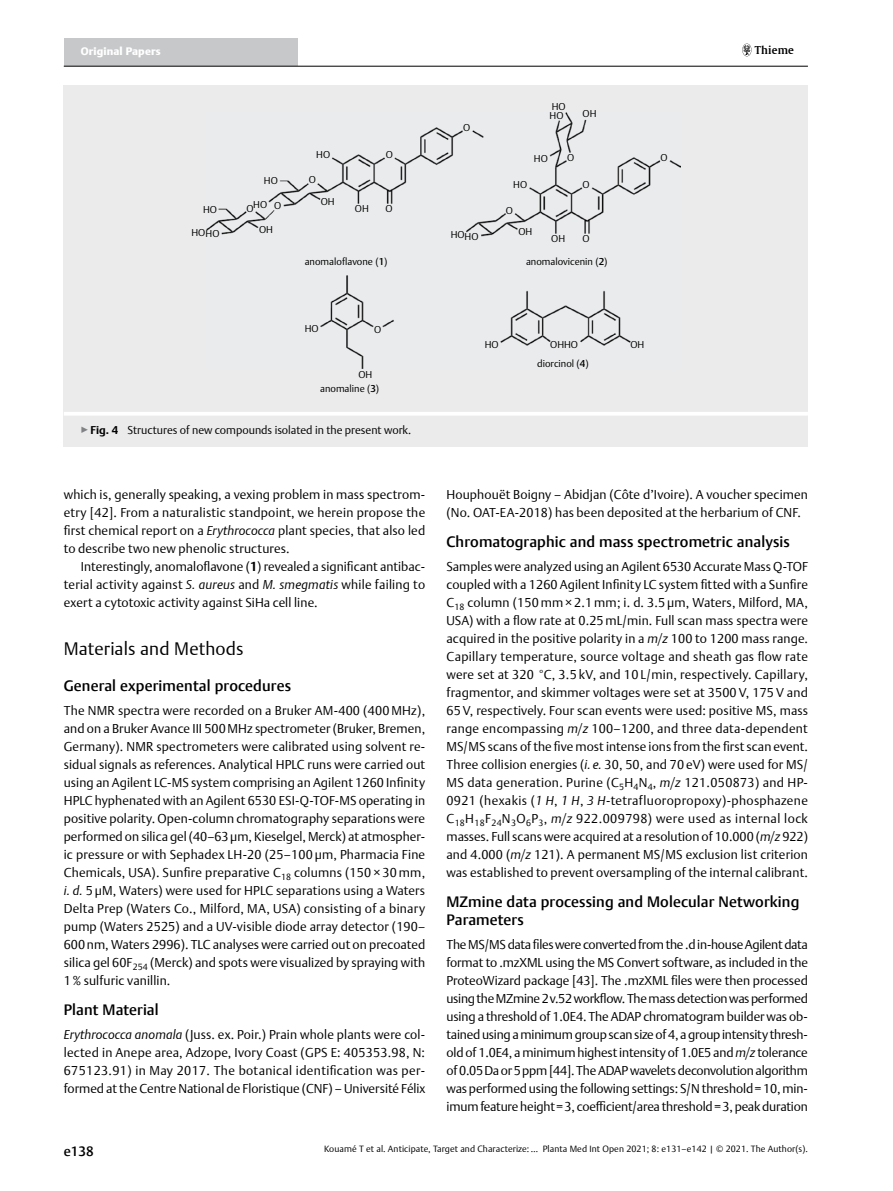
<style>
.page{position:relative;width:893px;height:1191px;background:#fff}
.page>*{position:absolute;margin:0;border:0;box-sizing:border-box;transform-origin:0 0}
.t1{font:300 18px "Thieme Argo 2011";letter-spacing:.01em;color:#000}
.t2{font:500 15px/18px "Thieme Argo 2011";letter-spacing:.01em;color:#000}
.t3{font:500 13.5px "Thieme Argo 2011";color:#000}
.t4{font:300 12.75px/18px "Thieme Argo 2011";letter-spacing:.01em;color:#000;text-align:justify}
.t5{font:300 11.25px "Thieme Argo 2011";color:#000}
.t6{font:900 10.8px "Thieme Argo 2011";letter-spacing:.01em;color:#fff}
.t7{font:600 10.8px "Thieme Gulliver 2011";letter-spacing:.01em;color:#000}
.t8{font:300 9.9px "Thieme Argo 2011";color:#000}
.t9{font:300 9px "Thieme Argo 2011";letter-spacing:.01em;color:#000}
.s1{font-weight:500}
.s2{color:#808285}
.s3{font-weight:700}
.s4{font-style:italic}
</style>
<div class="page">
<div style="left:64px;top:38px;width:234px;height:28px;background:#c7c8ca"></div>
<hr style="left:64px;top:66px;width:744px;height:1px;background:#000">
<svg style="left:742px;top:44px;width:9px;height:12px"></svg>
<div style="left:64px;top:85px;width:744px;height:327px;background:#ebebec"></div>
<img style="left:207px;top:112px;width:473px;height:257px">
<div style="left:64px;top:412px;width:744px;height:34px;background:#ebebec"></div>
<hr style="left:64px;top:412px;width:744px;height:3px;background:#fff">
<p class="t6" style="left:81px;top:44px;width:82px">Original Papers</p>
<p class="t7" style="left:755px;top:42px;width:40px">Thieme</p>
<p class="t8" style="left:203px;top:203px;width:15px">HO</p>
<p class="t8" style="left:191px;top:227px;width:30px">HOHO</p>
<p class="t8" style="left:552px;top:100px;width:15px">HO</p>
<p class="t8" style="left:550px;top:108px;width:15px">HO</p>
<p class="t8" style="left:583px;top:107px;width:15px">OH</p>
<p class="t8" style="left:463px;top:121px;width:9px">O</p>
<p class="t8" style="left:316px;top:148px;width:15px">HO</p>
<p class="t8" style="left:386px;top:148px;width:9px">O</p>
<p class="t8" style="left:534px;top:152px;width:15px">HO</p>
<p class="t8" style="left:567px;top:151px;width:9px">O</p>
<p class="t8" style="left:264px;top:174px;width:15px">HO</p>
<p class="t8" style="left:309px;top:173px;width:9px">O</p>
<p class="t8" style="left:513px;top:178px;width:15px">HO</p>
<p class="t8" style="left:582px;top:178px;width:9px">O</p>
<p class="t8" style="left:253px;top:198px;width:15px">HO</p>
<p class="t8" style="left:247px;top:202px;width:9px">O</p>
<p class="t8" style="left:274px;top:199px;width:9px">O</p>
<p class="t8" style="left:321px;top:195px;width:15px">OH</p>
<p class="t8" style="left:355px;top:202px;width:15px">OH</p>
<p class="t8" style="left:386px;top:202px;width:9px">O</p>
<p class="t8" style="left:506px;top:203px;width:9px">O</p>
<p class="t8" style="left:259px;top:222px;width:15px">OH</p>
<p class="t8" style="left:451px;top:228px;width:15px">HO</p>
<p class="t8" style="left:465px;top:229px;width:15px">HO</p>
<p class="t8" style="left:518px;top:225px;width:15px">OH</p>
<p class="t8" style="left:551px;top:232px;width:15px">OH</p>
<p class="t8" style="left:582px;top:232px;width:9px">O</p>
<p class="t8" style="left:305px;top:255px;width:84px">anomaloflavone (<span class="s1">1</span>)</p>
<p class="t8" style="left:526px;top:255px;width:83px">anomalovicenin (<span class="s1">2</span>)</p>
<p class="t8" style="left:305px;top:322px;width:15px">HO</p>
<p class="t8" style="left:374px;top:322px;width:9px">O</p>
<p class="t8" style="left:485px;top:338px;width:15px">HO</p>
<p class="t8" style="left:550px;top:338px;width:29px">OHHO</p>
<p class="t8" style="left:358px;top:367px;width:15px">OH</p>
<p class="t8" style="left:537px;top:356px;width:53px">diorcinol (<span class="s1">4</span>)</p>
<p class="t8" style="left:320px;top:382px;width:61px">anomaline (<span class="s1">3</span>)</p>
<p class="t5" style="left:81px;top:422px;width:332px"><span class="s2">▶</span><span class="s3">Fig. 4</span> Structures of new compounds isolated in the present work.</p>
<p class="t8" style="left:660px;top:151px;width:9px">O</p>
<p class="t8" style="left:630px;top:337px;width:15px">OH</p>
<p class="t4" style="left:64px;top:485px;width:363px">which is, generally speaking, a vexing problem in mass spectrom&shy;etry [42]. From a naturalistic standpoint, we herein propose the first chemical report on a <span class="s4">Erythrococca</span> plant species, that also led to describe two new phenolic structures.</p>
<p class="t4" style="left:64px;top:557px;width:363px;text-indent:17px">Interestingly, anomaloflavone (<span class="s3">1</span>) revealed a significant antibac&shy;terial activity against <span class="s4">S. aureus</span> and <span class="s4">M. smegmatis</span> while failing to exert a cytotoxic activity against SiHa cell line.</p>
<h1 class="t1" style="left:64px;top:637px;width:181px">Materials and Methods</h1>
<p class="t2" style="left:64px;top:676px;width:229px">General experimental procedures</p>
<p class="t4" style="left:64px;top:701px;width:363px">The NMR spectra were recorded on a Bruker AM-400 (400 MHz), and on a Bruker Avance III 500MHz spectrometer (Bruker, Bremen, Germany). NMR spectrometers were calibrated using solvent re&shy;sidual signals as references. Analytical HPLC runs were carried out using an Agilent LC-MS system comprising an Agilent 1260 Infinity HPLC hyphenated with an Agilent 6530 ESI-Q-TOF-MS operating in positive polarity. Open-column chromatography separations were performed on silica gel (40–63μm, Kieselgel, Merck) at atmospher&shy;ic pressure or with Sephadex LH-20 (25–100 μm, Pharmacia Fine Chemicals, USA). Sunfire preparative C<sub>18</sub> columns (150 × 30 mm, <span class="s4">i. d.</span> 5 μM, Waters) were used for HPLC separations using a Waters Delta Prep (Waters Co., Milford, MA, USA) consisting of a binary pump (Waters 2525) and a UV-visible diode array detector (190– 600nm, Waters 2996). TLC analyses were carried out on precoated silica gel 60F<sub>254</sub> (Merck) and spots were visualized by spraying with 1% sulfuric vanillin.</p>
<p class="t2" style="left:64px;top:1000px;width:96px">Plant Material</p>
<p class="t4" style="left:64px;top:1025px;width:363px"><span class="s4">Erythrococca anomala</span> (Juss. ex. Poir.) Prain whole plants were col&shy;lected in Anepe area, Adzope, Ivory Coast (GPS E: 405353.98, N:<br>675123.91) in May 2017. The botanical identification was per&shy;formed at the Centre National de Floristique (CNF) – Université Félix</p>
<p class="t4" style="left:446px;top:485px;width:363px">Houphouët Boigny – Abidjan (Côte d’Ivoire). A voucher specimen (No. OAT-EA-2018) has been deposited at the herbarium of CNF.</p>
<p class="t2" style="left:446px;top:532px;width:345px">Chromatographic and mass spectrometric analysis</p>
<p class="t4" style="left:446px;top:557px;width:363px">Samples were analyzed using an Agilent 6530 Accurate Mass Q-TOF coupled with a 1260 Agilent Infinity LC system fitted with a Sunfire C<sub>18</sub> column (150 mm × 2.1 mm; i. d. 3.5 μm, Waters, Milford, MA, USA) with a flow rate at 0.25mL/min. Full scan mass spectra were acquired in the positive polarity in a <span class="s4">m/z</span> 100 to 1200 mass range.<br>Capillary temperature, source voltage and sheath gas flow rate were set at 320 °C, 3.5 kV, and 10 L/min, respectively. Capillary, fragmentor, and skimmer voltages were set at 3500V, 175V and 65V, respectively. Four scan events were used: positive MS, mass range encompassing <span class="s4">m/z</span> 100–1200, and three data-dependent MS/MS scans of the five most intense ions from the first scan event.<br>Three collision energies (<span class="s4">i. e.</span> 30, 50, and 70 eV) were used for MS/ MS data generation. Purine (C<sub>5</sub>H<sub>4</sub>N<sub>4</sub>, <span class="s4">m/z</span> 121.050873) and HP-0921 (hexakis (<span class="s4">1 H</span>, <span class="s4">1 H</span>, <span class="s4">3 H</span>-tetrafluoropropoxy)-phosphazene C<sub>18</sub>H<sub>18</sub>F<sub>24</sub>N<sub>3</sub>O<sub>6</sub>P<sub>3</sub>, <span class="s4">m/z</span> 922.009798) were used as internal lock masses. Full scans were acquired at a resolution of 10.000 (<span class="s4">m/z</span> 922) and 4.000 (<span class="s4">m/z</span> 121). A permanent MS/MS exclusion list criterion was established to prevent oversampling of the internal calibrant.</p>
<p class="t2" style="left:446px;top:892px;width:354px">MZmine data processing and Molecular Networking<br>Parameters</p>
<p class="t4" style="left:446px;top:935px;width:363px">The MS/MS data files were converted from the .d in-house Agilent data format to .mzXML using the MS Convert software, as included in the ProteoWizard package [43]. The .mzXML files were then processed using the MZmine 2v.52 workflow. The mass detection was performed using a threshold of 1.0E4. The ADAP chromatogram builder was ob&shy;tained using a minimum group scan size of 4, a group intensity thresh&shy;old of 1.0E4, a minimum highest intensity of 1.0E5 and <span class="s4">m/z</span> tolerance of 0.05Da or 5ppm [44]. The ADAP wavelets deconvolution algorithm was performed using the following settings: S/N threshold=10, min&shy;imum feature height=3, coefficient/area threshold=3, peak duration</p>
<p class="t3" style="left:64px;top:1142px;width:31px">e138</p>
<p class="t9" style="left:324px;top:1143px;width:485px">Kouamé T et al. Anticipate, Target and Characterize: … Planta Med Int Open 2021; 8: e131–e142 | © 2021. The Author(s).</p>
</div>
